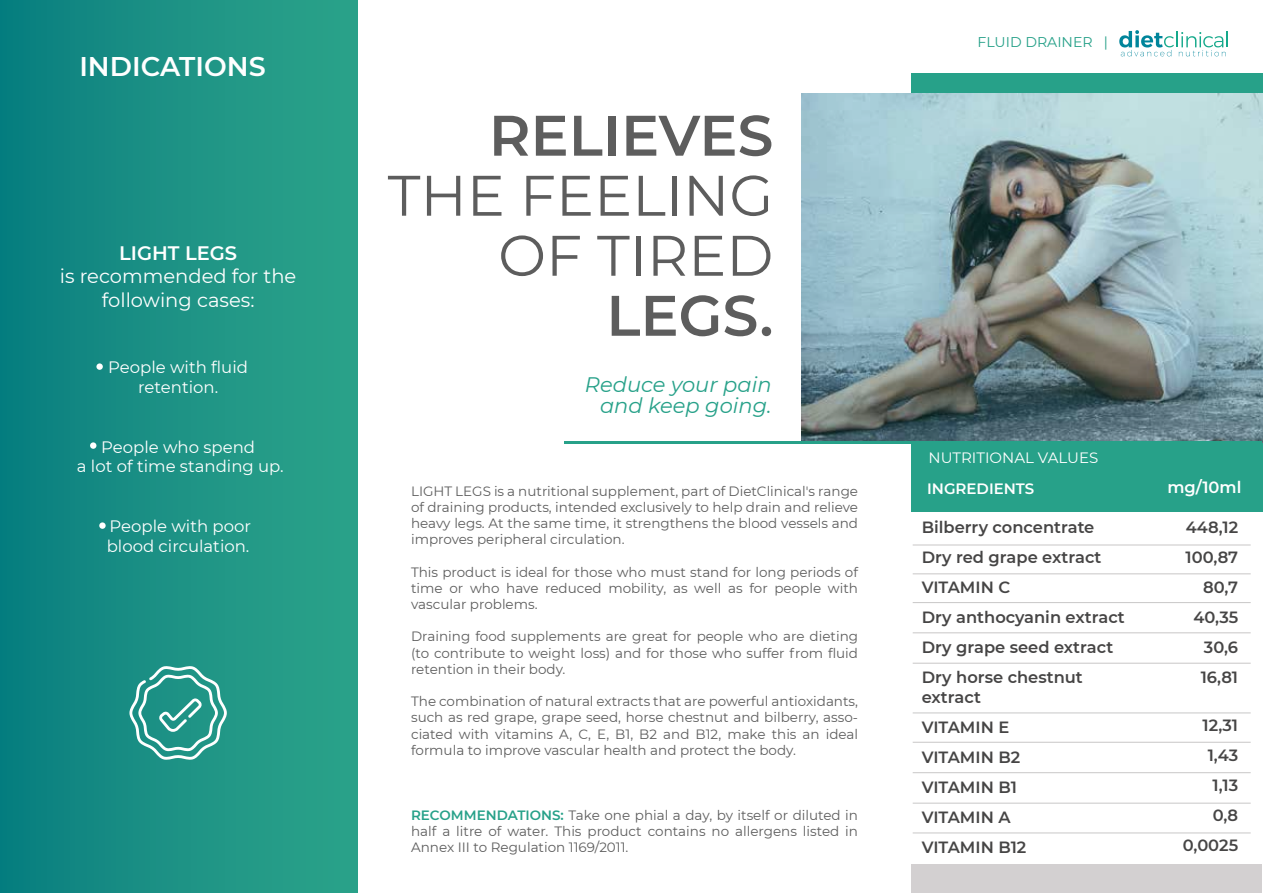
<style>
.page{position:relative;width:1263px;height:893px;background:#fff}
.page>*{position:absolute;margin:0;border:0;box-sizing:border-box;transform-origin:0 0}
.t1{font:57px/60px "Montserrat";color:#5d5d5d;text-align:right}
.t2{font:600 57px "Montserrat";color:#5d5d5d}
.t3{font:600 27px "Montserrat";color:#fff}
.t4{font:italic 21px/21px "Montserrat";color:#27a189;text-align:right}
.t5{font:19.5px/23.4px "Montserrat";color:#fff;text-align:center}
.t6{font:600 19.5px "Montserrat";color:#fff}
.t7{font:16.5px/19.8px "Montserrat";color:#fff;text-align:center}
.t8{font:600 16.2px/30px "Montserrat";color:#464545}
.t9{font:600 16.2px "Montserrat";color:#fff}
.t10{font:15px "Montserrat";color:#fff}
.t11{font:600 15px "Montserrat";color:#fff}
.t12{font:14.1px "Montserrat";color:#27a189}
.t13{font:13.5px/16.2px "Montserrat";color:#5d5d5d;text-align:justify}
.s1{font-weight:600;color:#27a189}
</style>
<div class="page">
<div style="left:912px;top:73px;width:351px;height:438px;background:#27a189"></div>
<div style="left:0;top:0;width:358px;height:893px;background:linear-gradient(to right,#097e80,#2da48a)"></div>
<svg style="left:129px;top:666px;width:98px;height:94px;background:#49a79d"></svg>
<hr style="left:913px;top:545px;width:338px;height:1px;background:#c8c7c7">
<hr style="left:913px;top:574px;width:338px;height:1px;background:#c8c7c7">
<div style="left:96px;top:363px;width:7px;height:7px;background:#fff;border-radius:50%"></div>
<svg style="left:99px;top:522px;width:7px;height:7px"></svg>
<div style="left:90px;top:442px;width:6px;height:7px;background:#fff;border-radius:50%"></div>
<hr style="left:913px;top:602px;width:338px;height:1px;background:#c8c7c7">
<hr style="left:913px;top:633px;width:338px;height:1px;background:#c8c7c7">
<hr style="left:913px;top:663px;width:338px;height:1px;background:#c8c7c7">
<hr style="left:913px;top:713px;width:338px;height:1px;background:#c8c7c7">
<hr style="left:913px;top:803px;width:338px;height:1px;background:#c8c7c7">
<hr style="left:913px;top:742px;width:338px;height:1px;background:#c8c7c7">
<div style="left:912px;top:864px;width:350px;height:29px;background:#d3d0d1"></div>
<svg style="left:801px;top:93px;width:462px;height:349px;background:#8aa3a7"></svg>
<hr style="left:913px;top:772px;width:338px;height:1px;background:#c8c7c7">
<hr style="left:913px;top:833px;width:338px;height:1px;background:#c8c7c7">
<hr style="left:564px;top:442px;width:698px;height:2px;background:#27a189">
<svg style="left:1119px;top:30px;width:109px;height:26px"></svg>
<h2 class="t3" style="left:79px;top:47px;width:188px">INDICATIONS</h2>
<h3 class="t6" style="left:119px;top:239px;width:119px">LIGHT LEGS</h3>
<h3 class="t5" style="left:60px;top:264px;width:238px">is recommended for the following cases:</h3>
<p class="t7" style="left:108px;top:357px;width:141px">People with fluid retention.</p>
<p class="t7" style="left:77px;top:436px;width:208px">People who spend<br>a lot of time standing up.</p>
<p class="t7" style="left:107px;top:515px;width:146px;text-align:left">People with poor blood circulation.</p>
<h1 class="t2" style="left:489px;top:95px;width:286px">RELIEVES</h1>
<h1 class="t1" style="left:388px;top:163px;width:387px">THE FEELING<br>OF TIRED</h1>
<h1 class="t2" style="left:606px;top:275px;width:169px">LEGS.</h1>
<h3 class="t4" style="left:585px;top:373px;width:188px">Reduce your pain and keep going.</h3>
<p class="t13" style="left:411px;top:482px;width:448px">LIGHT LEGS is a nutritional supplement, part of DietClinical's range of draining products, intended exclusively to help drain and relieve heavy legs. At the same time, it strengthens the blood vessels and improves peripheral circulation.</p>
<p class="t13" style="left:411px;top:563px;width:448px">This product is ideal for those who must stand for long periods of time or who have reduced mobility, as well as for people with vascular problems.</p>
<p class="t13" style="left:411px;top:628px;width:448px">Draining food supplements are great for people who are dieting (to contribute to weight loss) and for those who suffer from fluid retention in their body.</p>
<p class="t13" style="left:411px;top:693px;width:449px">The combination of natural extracts that are powerful antioxidants, such as red grape, grape seed, horse chestnut and bilberry, asso&shy;ciated with vitamins A, C, E, B1, B2 and B12, make this an ideal formula to improve vascular health and protect the body.</p>
<p class="t13" style="left:411px;top:806px;width:448px"><span class="s1">RECOMMENDATIONS:</span> Take one phial a day, by itself or diluted in half a litre of water. This product contains no allergens listed in Annex III to Regulation 1169/2011.</p>
<p class="t12" style="left:977px;top:33px;width:132px">FLUID DRAINER |</p>
<p class="t10" style="left:928px;top:448px;width:171px">NUTRITIONAL VALUES</p>
<p class="t11" style="left:927px;top:478px;width:109px">INGREDIENTS</p>
<p class="t9" style="left:1167px;top:476px;width:76px">mg/10ml</p>
<p class="t8" style="left:922px;top:512px;width:205px">Bilberry concentrate<br>Dry red grape extract<br>VITAMIN C<br>Dry anthocyanin extract<br>Dry grape seed extract<br>Dry horse chestnut</p>
<p class="t8" style="left:922px;top:681px;width:106px">extract<br>VITAMIN E<br>VITAMIN B2<br>VITAMIN B1<br>VITAMIN A<br>VITAMIN B12</p>
<p class="t8" style="left:1185px;top:512px;width:54px;text-align:right">448,12<br>100,87<br>80,7<br>40,35<br>30,6<br>16,81</p>
<p class="t8" style="left:1183px;top:710px;width:57px;text-align:right">12,31<br>1,43<br>1,13<br>0,8<br>0,0025</p>
</div>
